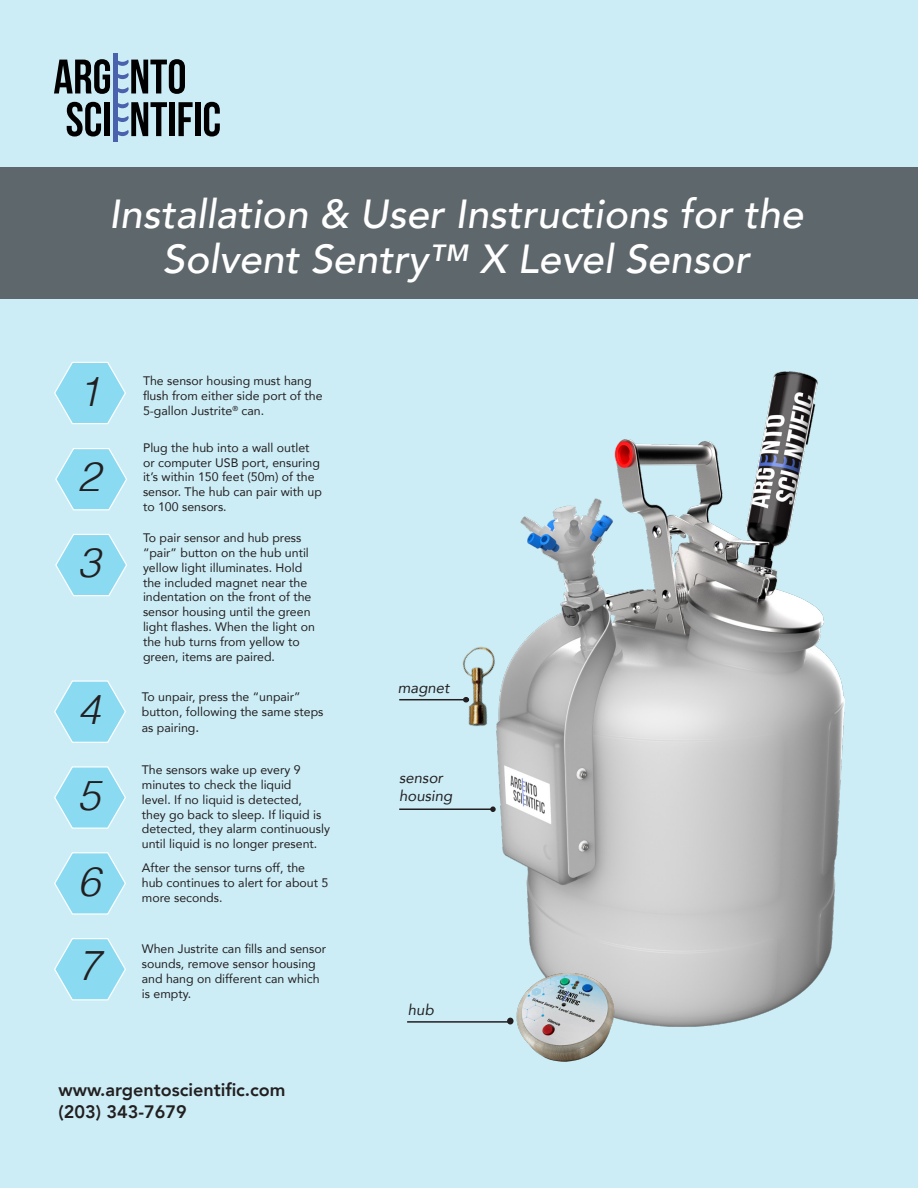
<style>
.page{position:relative;width:918px;height:1188px;background:#ccedf6}
.page>*{position:absolute;margin:0;border:0;box-sizing:border-box;transform-origin:0 0}
.t1{font:italic 300 41.1px "Helvetica";color:#231f20}
.t2{font:italic 500 40.5px "Avenir";color:#fff}
.t3{font:800 18px "Avenir";color:#231f20}
.t4{font:italic 15px/18px "Avenir";color:#231f20}
.t5{font:12.3px/14.9px "Avenir";color:#231f20}
.s1{font-size:13.65px}
</style>
<div class="page">
<svg style="left:54px;top:59px;width:56px;height:35px"></svg>
<svg style="left:67px;top:102px;width:34px;height:35px"></svg>
<div style="left:104px;top:102px;width:6px;height:34px;background:#000"></div>
<div style="left:169px;top:102px;width:6px;height:34px;background:#000"></div>
<svg style="left:179px;top:102px;width:14px;height:34px"></svg>
<div style="left:195px;top:102px;width:5px;height:34px;background:#000"></div>
<svg style="left:204px;top:102px;width:16px;height:35px"></svg>
<div style="left:113px;top:53px;width:5px;height:89px;background:#4a61ad"></div>
<svg style="left:118px;top:59px;width:67px;height:35px"></svg>
<svg style="left:118px;top:102px;width:49px;height:34px"></svg>
<div style="left:0;top:167px;width:918px;height:132px;background:#5e676b"></div>
<svg style="left:54px;top:362px;width:72px;height:62px"></svg>
<svg style="left:55px;top:534px;width:72px;height:63px"></svg>
<svg style="left:55px;top:448px;width:72px;height:63px"></svg>
<svg style="left:54px;top:938px;width:72px;height:63px"></svg>
<svg style="left:54px;top:852px;width:72px;height:63px"></svg>
<svg style="left:54px;top:766px;width:72px;height:63px"></svg>
<svg style="left:54px;top:680px;width:72px;height:63px"></svg>
<hr style="left:399px;top:808px;width:94px;height:2px;background:#231f20">
<svg style="left:490px;top:806px;width:6px;height:6px"></svg>
<img style="left:497px;top:372px;width:348px;height:655px">
<img style="left:504px;top:967px;width:128px;height:95px">
<img style="left:449px;top:638px;width:56px;height:97px">
<hr style="left:407px;top:1021px;width:103px;height:2px;background:#231f20">
<div style="left:507px;top:1018px;width:7px;height:6px;border:2px solid #231f20;border-radius:50%"></div>
<hr style="left:399px;top:699px;width:64px;height:1px;background:#231f20">
<svg style="left:463px;top:697px;width:6px;height:5px"></svg>
<p class="t2" style="left:109px;top:190px;width:696px">Installation &amp; User Instructions for the</p>
<p class="t2" style="left:163px;top:235px;width:588px">Solvent Sentry™ X Level Sensor</p>
<p class="t1" style="left:77px;top:356px;width:24px">1</p>
<p class="t5" style="left:143px;top:373px;width:181px">The sensor housing must hang flush from either side port of the<br>5-gallon Justrite<sup>®</sup> can.</p>
<p class="t5" style="left:143px;top:440px;width:180px">Plug the hub into a wall outlet or computer USB port, ensuring it’s within 150 feet (50m) of the sensor. The hub can pair with up to 100 sensors.</p>
<p class="t1" style="left:77px;top:441px;width:24px">2</p>
<p class="t1" style="left:77px;top:527px;width:24px">3</p>
<p class="t1" style="left:77px;top:675px;width:24px">4</p>
<p class="t1" style="left:77px;top:760px;width:24px">5</p>
<p class="t1" style="left:77px;top:847px;width:24px">6</p>
<p class="t1" style="left:77px;top:930px;width:24px">7</p>
<p class="t5" style="left:143px;top:530px;width:173px">To pair sensor and hub press “pair” button on the hub until yellow light illuminates. Hold the included magnet near the indentation on the front of the sensor housing until the green light flashes. When the light on the hub turns from yellow to green, items are paired.</p>
<p class="t5" style="left:142px;top:689px;width:183px">To unpair, press the “unpair” button, following the same steps</p>
<p class="t5" style="left:142px;top:720px;width:59px">as pairing<span class="s1">.</span></p>
<p class="t5" style="left:142px;top:762px;width:190px">The sensors wake up every 9 minutes to check the liquid<br>level. If no liquid is detected,<br>they go back to sleep. If liquid is detected, they alarm continuously until liquid is no longer present.</p>
<p class="t5" style="left:142px;top:860px;width:188px">After the sensor turns off, the hub continues to alert for about 5 more seconds.</p>
<p class="t5" style="left:142px;top:941px;width:186px">When Justrite can fills and sensor sounds, remove sensor housing and hang on different can which is empty.</p>
<p class="t3" style="left:58px;top:1076px;width:229px">www.argentoscientific.com</p>
<p class="t3" style="left:58px;top:1097px;width:130px">(203) 343-7679</p>
<p class="t4" style="left:398px;top:679px;width:53px">magnet</p>
<p class="t4" style="left:399px;top:769px;width:55px">sensor housing</p>
<p class="t4" style="left:408px;top:1001px;width:27px">hub</p>
</div>
